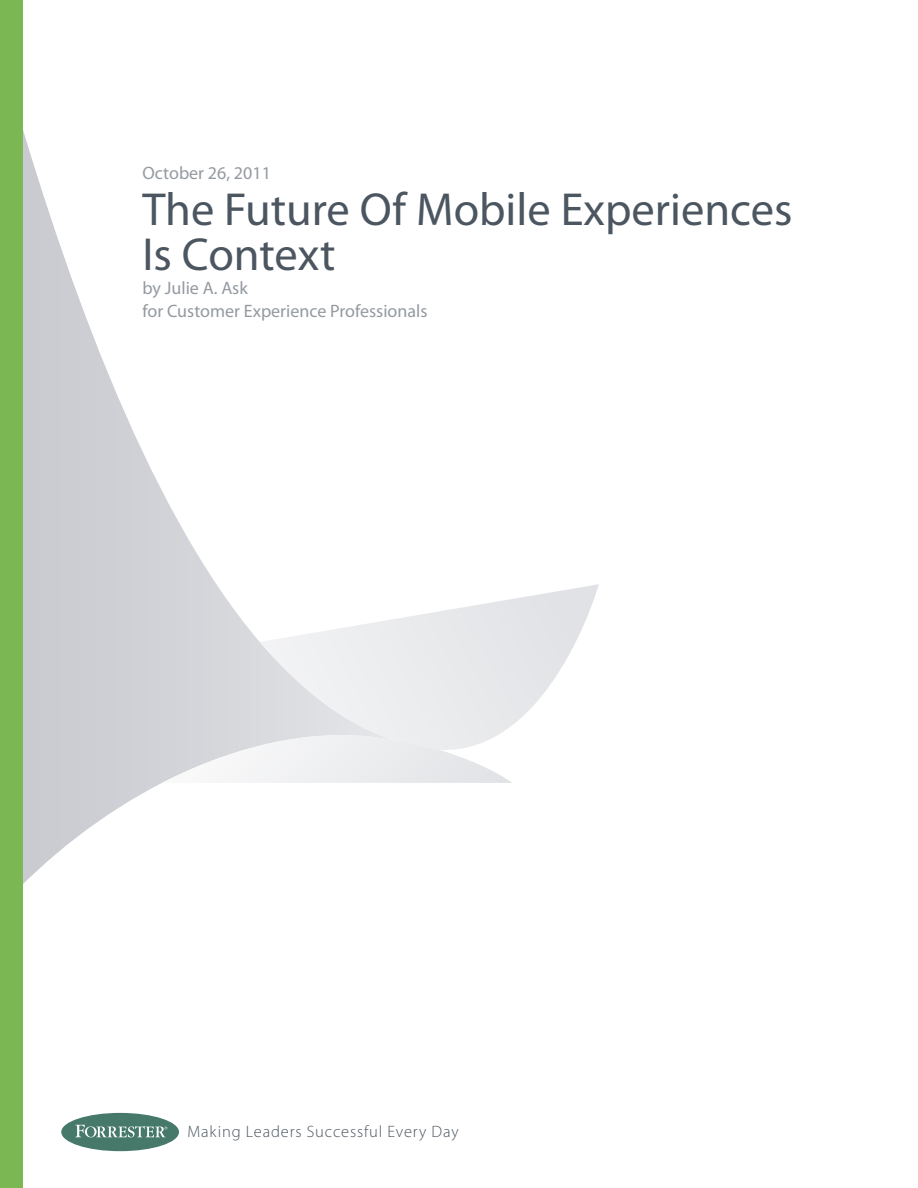
<style>
.page{position:relative;width:918px;height:1188px;background:#fff}
.page>*{position:absolute;margin:0;border:0;box-sizing:border-box;transform-origin:0 0}
.t1{font:46.5px/45px "Myriad Pro";color:#4c5660}
.t2{font:18px/22.5px "Myriad Pro";color:#949aa0}
.t3{font:300 16.5px "Myriad Pro";letter-spacing:.05em;color:#4c5660}
</style>
<div class="page">
<svg style="left:22px;top:50px;width:238px;height:858px"></svg>
<svg style="left:260px;top:584px;width:339px;height:151px"></svg>
<svg style="left:162px;top:735px;width:350px;height:48px"></svg>
<div style="left:0;top:0;width:22px;height:1188px;background:#7bb752"></div>
<div style="left:61px;top:1113px;width:118px;height:38px;background:#46796a;border-radius:50%"></div>
<svg style="left:75px;top:1125px;width:92px;height:12px"></svg>
<p class="t2" style="left:142px;top:162px;width:130px">October 26, 2011</p>
<h1 class="t1" style="left:142px;top:188px;width:651px">The Future Of Mobile Experiences<br>Is Context</h1>
<p class="t2" style="left:142px;top:277px;width:287px">by Julie A. Ask<br>for Customer Experience Professionals</p>
<p class="t3" style="left:188px;top:1123px;width:273px">Making Leaders Successful Every Day</p>
</div>
